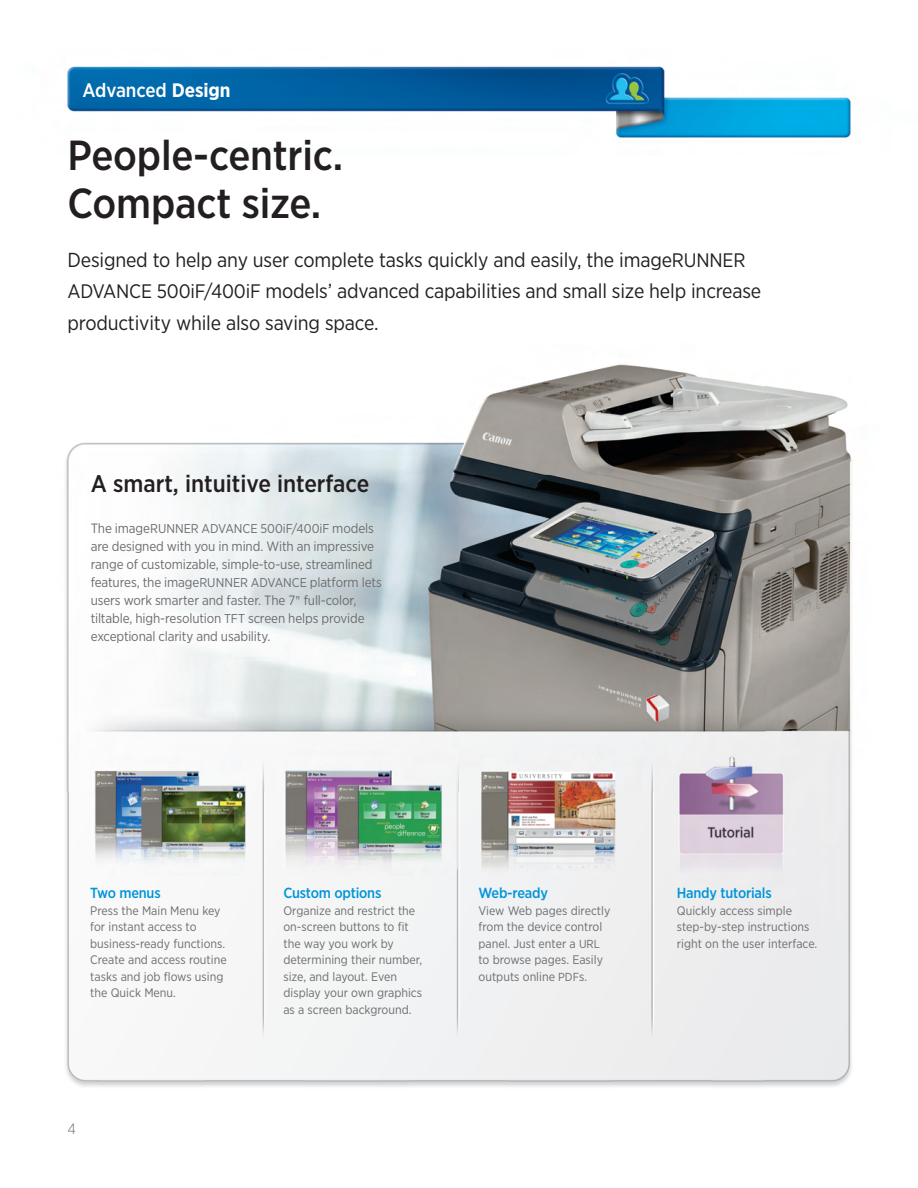
<style>
.page{position:relative;width:918px;height:1188px;background:#fff}
.page>*{position:absolute;margin:0;border:0;box-sizing:border-box;transform-origin:0 0}
.t1{font:500 42px/48px "Gotham Narrow";letter-spacing:-.005em;color:#231f20}
.t2{font:500 24px "Gotham Narrow";color:#231f20}
.t3{font:20.25px/31.5px "Gotham Narrow";letter-spacing:-.01em;color:#231f20}
.t4{font:500 19.5px "Gotham Narrow";letter-spacing:-.005em;color:#fff}
.t5{font:300 15px "Gotham Narrow";color:#6c6d70}
.t6{font:500 14.7px "Gotham Narrow";letter-spacing:-.015em;color:#0095d9}
.t7{font:13.5px/18px "Gotham Narrow";letter-spacing:-.01em;color:#6c6d70}
.t8{font:12.75px "Gotham Narrow";color:#6c6d70}
.t9{font:12.3px/16.5px "Gotham Narrow";color:#6c6d70}
.s1{font-weight:700}
.s2{font-size:19.5px}
.s3{font-size:13.5px}
.s4{font-size:12.75px}
.s5{font-family:"Times"}
.s6{font-size:11.7px}
</style>
<div class="page">
<img style="left:66px;top:364px;width:699px;height:428px">
<img style="left:765px;top:386px;width:87px;height:701px">
<img style="left:66px;top:792px;width:36px;height:295px">
<div style="left:204px;top:792px;width:102px;height:295px;background:#f6f6f7"></div>
<div style="left:408px;top:792px;width:102px;height:295px;background:#f1f2f3"></div>
<div style="left:612px;top:792px;width:102px;height:295px;background:#eeeeef"></div>
<img style="left:67px;top:66px;width:784px;height:72px">
<img style="left:481px;top:751px;width:135px;height:123px">
<img style="left:90px;top:753px;width:156px;height:123px">
<img style="left:672px;top:753px;width:124px;height:158px">
<img style="left:283px;top:747px;width:175px;height:129px">
<h3 class="t4" style="left:82px;top:77px;width:150px">Advanced <span class="s1">Design</span></h3>
<h1 class="t1" style="left:68px;top:131px;width:277px">People-centric.<br>Compact size.</h1>
<h3 class="t3" style="left:68px;top:244px;width:695px">Designed to help any user complete tasks quickly and easily, the image<span class="s2">RUNNER<br>ADVANCE 500iF/400iF</span> models’ advanced capabilities and small size help increase productivity while also saving space.</h3>
<h2 class="t2" style="left:91px;top:469px;width:280px">A smart, intuitive interface</h2>
<p class="t8" style="left:91px;top:520px;width:285px"><span class="s3">The image</span>RUNNER ADVANCE 500iF/400iF <span class="s3">models</span></p>
<p class="t7" style="left:91px;top:537px;width:293px">are designed with you in mind. With an impressive range of customizable, simple-to-use, streamlined features, the image<span class="s4">RUNNER ADVANCE</span> platform lets users work smarter and faster. The 7<span class="s5">"</span> full-color, tiltable, high-resolution <span class="s4">TFT</span> screen helps provide exceptional clarity and usability.</p>
<p class="t6" style="left:90px;top:884px;width:72px">Two menus</p>
<p class="t9" style="left:90px;top:902px;width:138px">Press the Main Menu key for instant access to business-ready functions.<br>Create and access routine tasks and job flows using the Quick Menu.</p>
<p class="t5" style="left:68px;top:1120px;width:10px">4</p>
<p class="t6" style="left:283px;top:884px;width:99px">Custom options</p>
<p class="t9" style="left:283px;top:902px;width:140px">Organize and restrict the on-screen buttons to fit the way you work by determining their number, size, and layout. Even display your own graphics as a screen background.</p>
<p class="t6" style="left:478px;top:884px;width:71px">Web-ready</p>
<p class="t9" style="left:478px;top:902px;width:133px">View Web pages directly from the device control panel. Just enter a <span class="s6">URL </span>to browse pages. Easily outputs online <span class="s6">PDF</span>s.</p>
<p class="t6" style="left:677px;top:884px;width:96px">Handy tutorials</p>
<p class="t9" style="left:677px;top:902px;width:142px">Quickly access simple step-by-step instructions right on the user interface.</p>
</div>
